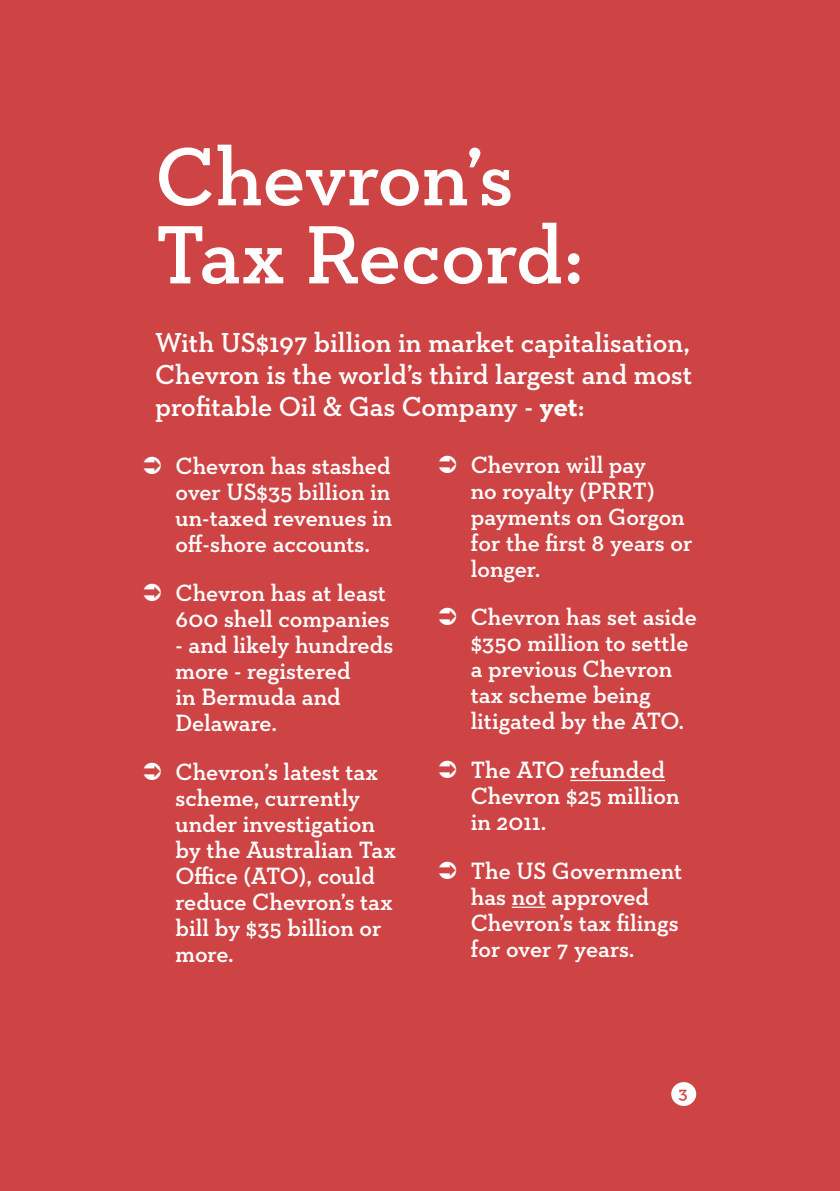
<style>
.page{position:relative;width:840px;height:1191px;background:#fff}
.page>*{position:absolute;margin:0;border:0;box-sizing:border-box;transform-origin:0 0}
.t1{font:600 84px/78px "Neutraface Slab Text";letter-spacing:-.005em;color:#fff}
.t2{font:600 28px/32px "Neutraface Slab Text";color:#fff;text-align:justify}
.t3{font:600 24px/26px "Neutraface Slab Text";color:#fff}
.t4{font:600 18px "Neutraface Slab Text";color:#ce4444}
.s1{font-weight:700}
</style>
<div class="page">
<div style="left:0;top:0;width:839px;height:1191px;background:#ce4444"></div>
<hr style="left:570px;top:780px;width:94px;height:1px;background:#fff">
<hr style="left:511px;top:906px;width:34px;height:1px;background:#fff">
<div style="left:670px;top:1082px;width:25px;height:24px;background:#fff;border-radius:50%"></div>
<svg style="left:144px;top:456px;width:17px;height:18px"></svg>
<svg style="left:144px;top:583px;width:17px;height:18px"></svg>
<svg style="left:144px;top:762px;width:17px;height:17px"></svg>
<svg style="left:439px;top:455px;width:17px;height:17px"></svg>
<svg style="left:439px;top:607px;width:17px;height:18px"></svg>
<svg style="left:439px;top:760px;width:17px;height:18px"></svg>
<svg style="left:439px;top:861px;width:17px;height:17px"></svg>
<h1 class="t1" style="left:155px;top:137px;width:430px">Chevron’s<br>Tax Record:</h1>
<p class="t2" style="left:155px;top:326px;width:538px">With US$197 billion in market capitalisation, Chevron is the world’s third largest and most profitable Oil &amp; Gas Company - <span class="s1">yet</span>:</p>
<p class="t3" style="left:175px;top:453px;width:218px;text-align:justify">Chevron has stashed over US$35 billion in un-taxed revenues in off-shore accounts.</p>
<p class="t3" style="left:175px;top:579px;width:215px">Chevron has at least<br>600 shell companies</p>
<p class="t3" style="left:175px;top:631px;width:219px">- and likely hundreds more - registered<br>in Bermuda and<br>Delaware.</p>
<p class="t3" style="left:175px;top:758px;width:222px">Chevron’s latest tax scheme, currently under investigation by the Australian Tax<br>Office (ATO), could reduce Chevron’s tax bill by $35 billion or more.</p>
<p class="t3" style="left:470px;top:451px;width:223px">Chevron will pay<br>no royalty (PRRT) payments on Gorgon for the first 8 years or longer.</p>
<p class="t3" style="left:470px;top:604px;width:227px">Chevron has set aside $350 million to settle a previous Chevron tax scheme being litigated by the ATO.</p>
<p class="t3" style="left:470px;top:756px;width:210px">The ATO refunded<br>Chevron $25 million in 2011.</p>
<p class="t3" style="left:470px;top:857px;width:213px">The US Government has not approved<br>Chevron’s tax filings for over 7 years.</p>
<p class="t4" style="left:678px;top:1081px;width:11px">3</p>
</div>
